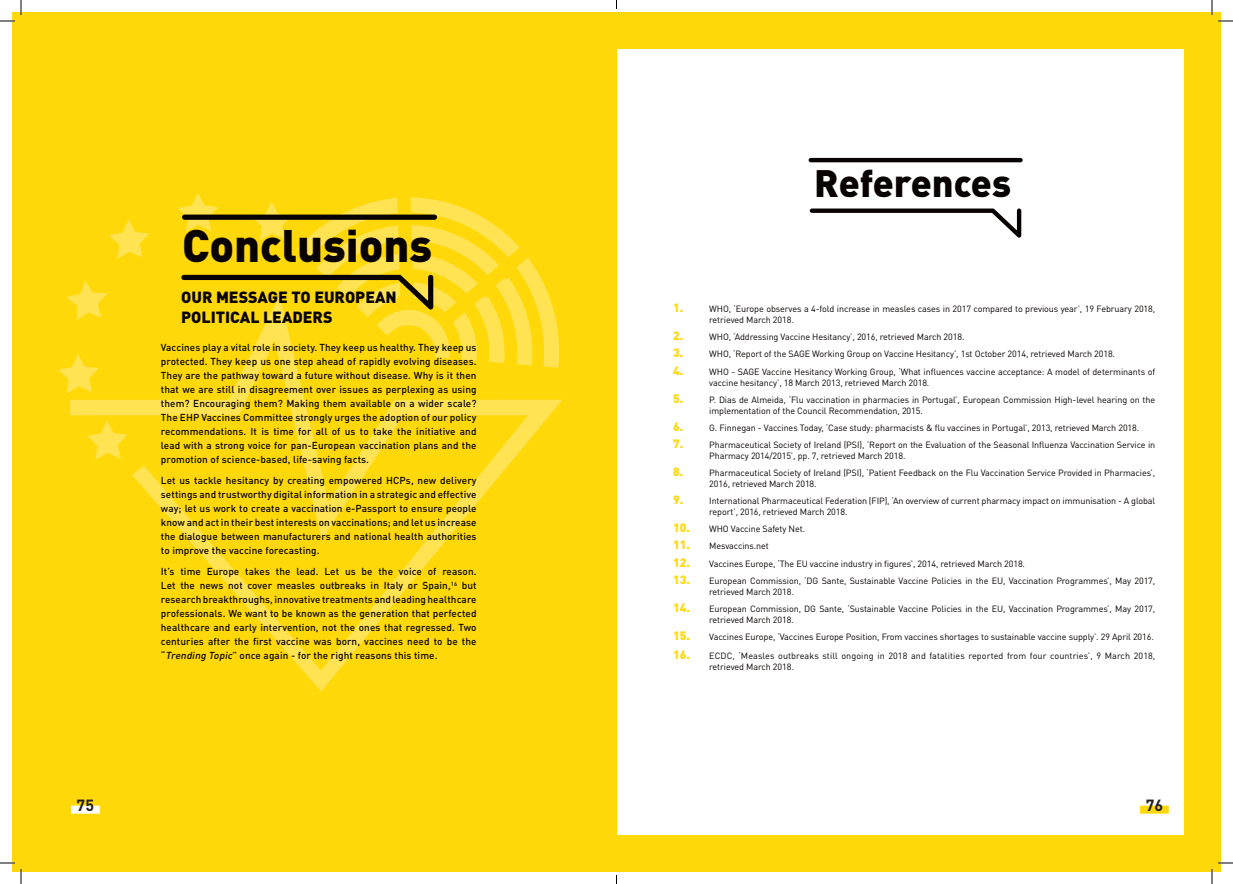
<style>
.page{position:relative;width:1233px;height:884px;background:#fff}
.page>*{position:absolute;margin:0;border:0;box-sizing:border-box;transform-origin:0 0}
.t1{font:900 45px "DIN Pro";color:#080302}
.t2{font:900 37.8px "DIN Pro";color:#080302}
.t3{font:900 16px/20px "DIN Pro";color:#080302}
.t4{font:700 16px "DIN Pro";color:#231f20}
.t5{font:500 10px/14px "DIN Pro";letter-spacing:.01em;color:#080302;text-align:justify}
.t6{font:9px/10.8px "DIN Pro";letter-spacing:-.01em;color:#080302}
.t7{font:9px/10.8px "DIN Pro";letter-spacing:.01em;color:#080302}
.s1{font-style:italic}
.s2{font-weight:900;font-size:12px;color:#ffd80a}
</style>
<div class="page">
<div style="left:12px;top:12px;width:1208px;height:859px;background:#ffd80a"></div>
<div style="left:616px;top:49px;width:567px;height:786px;background:#fff"></div>
<div style="left:1140px;top:806px;width:28px;height:8px;background:#ffd80a"></div>
<div style="left:71px;top:806px;width:29px;height:8px;background:#fff"></div>
<svg style="left:70px;top:399px;width:492px;height:292px"></svg>
<svg style="left:109px;top:220px;width:40px;height:39px"></svg>
<svg style="left:66px;top:281px;width:41px;height:39px"></svg>
<svg style="left:58px;top:354px;width:41px;height:39px"></svg>
<svg style="left:81px;top:415px;width:52px;height:48px"></svg>
<hr style="left:808px;top:158px;width:214px;height:4px;background:#080302;border-radius:2px">
<svg style="left:809px;top:209px;width:212px;height:29px"></svg>
<svg style="left:172px;top:193px;width:388px;height:288px"></svg>
<svg style="left:1218px;top:20px;width:15px;height:2px"></svg>
<svg style="left:1218px;top:862px;width:15px;height:2px"></svg>
<svg style="left:0;top:0;width:22px;height:22px"></svg>
<svg style="left:0;top:862px;width:22px;height:22px"></svg>
<svg style="left:1211px;top:0;width:1px;height:15px"></svg>
<svg style="left:1211px;top:869px;width:1px;height:15px"></svg>
<h1 class="t1" style="left:182px;top:215px;width:252px">Conclusions</h1>
<h3 class="t3" style="left:181px;top:287px;width:217px">OUR MESSAGE TO EUROPEAN<br>POLITICAL LEADERS</h3>
<p class="t5" style="left:161px;top:340px;width:317px">Vaccines play a vital role in society. They keep us healthy. They keep us protected. They keep us one step ahead of rapidly evolving diseases.<br>They are the pathway toward a future without disease. Why is it then that we are still in disagreement over issues as perplexing as using them? Encouraging them? Making them available on a wider scale?<br>The EHP Vaccines Committee strongly urges the adoption of our policy recommendations. It is time for all of us to take the initiative and lead with a strong voice for pan-European vaccination plans and the promotion of science-based, life-saving facts.</p>
<p class="t5" style="left:161px;top:473px;width:317px">Let us tackle hesitancy by creating empowered HCPs, new delivery settings and trustworthy digital information in a strategic and effective way; let us work to create a vaccination e-Passport to ensure people know and act in their best interests on vaccinations; and let us increase the dialogue between manufacturers and national health authorities to improve the vaccine forecasting.</p>
<p class="t5" style="left:161px;top:564px;width:317px">It’s time Europe takes the lead. Let us be the voice of reason.<br>Let the news not cover measles outbreaks in Italy or Spain,<sup>16</sup> but research breakthroughs, innovative treatments and leading healthcare professionals. We want to be known as the generation that perfected healthcare and early intervention, not the ones that regressed. Two centuries after the first vaccine was born, vaccines need to be the “<span class="s1">Trending Topic</span>” once again - for the right reasons this time.</p>
<h2 class="t2" style="left:814px;top:158px;width:199px">References</h2>
<p class="t6" style="left:709px;top:303px;width:447px;text-indent:-36px"><span class="s2">1.</span> WHO, ‘Europe observes a 4-fold increase in measles cases in 2017 compared to previous year’, 19 February 2018, retrieved March 2018.</p>
<p class="t6" style="left:673px;top:331px;width:293px"><span class="s2">2.</span> WHO, ‘Addressing Vaccine Hesitancy’, 2016, retrieved March 2018.</p>
<p class="t6" style="left:673px;top:348px;width:443px"><span class="s2">3.</span> WHO, ‘Report of the SAGE Working Group on Vaccine Hesitancy’, 1st October 2014, retrieved March 2018.</p>
<p class="t6" style="left:709px;top:366px;width:447px;text-indent:-36px"><span class="s2">4.</span> WHO - SAGE Vaccine Hesitancy Working Group, ‘What influences vaccine acceptance: A model of determinants of vaccine hesitancy’, 18 March 2013, retrieved March 2018.</p>
<p class="t6" style="left:709px;top:394px;width:447px;text-indent:-36px"><span class="s2">5.</span> P. Dias de Almeida, ‘Flu vaccination in pharmacies in Portugal’, European Commission High-level hearing on the implementation of the Council Recommendation, 2015.</p>
<p class="t6" style="left:673px;top:422px;width:467px"><span class="s2">6.</span> G. Finnegan - Vaccines Today, ‘Case study: pharmacists &amp; flu vaccines in Portugal’, 2013, retrieved March 2018.</p>
<p class="t6" style="left:709px;top:439px;width:447px;text-indent:-36px"><span class="s2">7.</span> Pharmaceutical Society of Ireland (PSI), ‘Report on the Evaluation of the Seasonal Influenza Vaccination Service in<br>Pharmacy 2014/2015’, pp. 7, retrieved March 2018.</p>
<p class="t6" style="left:709px;top:467px;width:447px;text-indent:-36px"><span class="s2">8.</span> Pharmaceutical Society of Ireland (PSI), ‘Patient Feedback on the Flu Vaccination Service Provided in Pharmacies’,<br>2016, retrieved March 2018.</p>
<p class="t6" style="left:709px;top:495px;width:447px;text-indent:-36px"><span class="s2">9.</span> International Pharmaceutical Federation (FIP), ‘An overview of current pharmacy impact on immunisation - A global report’, 2016, retrieved March 2018.</p>
<p class="t6" style="left:673px;top:523px;width:133px"><span class="s2">10.</span> WHO Vaccine Safety Net.</p>
<p class="t6" style="left:673px;top:540px;width:97px"><span class="s2">11.</span> Mesvaccins.net</p>
<p class="t6" style="left:673px;top:558px;width:353px"><span class="s2">12.</span> Vaccines Europe, ‘The EU vaccine industry in figures’, 2014, retrieved March 2018.</p>
<p class="t6" style="left:709px;top:575px;width:447px;text-indent:-36px"><span class="s2">13.</span> European Commission, ‘DG Sante, Sustainable Vaccine Policies in the EU, Vaccination Programmes’, May 2017, retrieved March 2018.</p>
<p class="t6" style="left:709px;top:603px;width:447px;text-indent:-36px"><span class="s2">14.</span> European Commission, DG Sante, ‘Sustainable Vaccine Policies in the EU, Vaccination Programmes’, May 2017, retrieved March 2018.</p>
<p class="t6" style="left:673px;top:631px;width:482px"><span class="s2">15.</span> Vaccines Europe, ‘Vaccines Europe Position, From vaccines shortages to sustainable vaccine supply’. 29 April 2016.</p>
<p class="t7" style="left:709px;top:650px;width:447px;text-indent:-36px"><span class="s2">16.</span> ECDC, ‘Measles outbreaks still ongoing in 2018 and fatalities reported from four countries’, 9 March 2018, retrieved March 2018.</p>
<h3 class="t4" style="left:77px;top:795px;width:19px">75</h3>
<h3 class="t4" style="left:1145px;top:795px;width:19px">76</h3>
</div>
